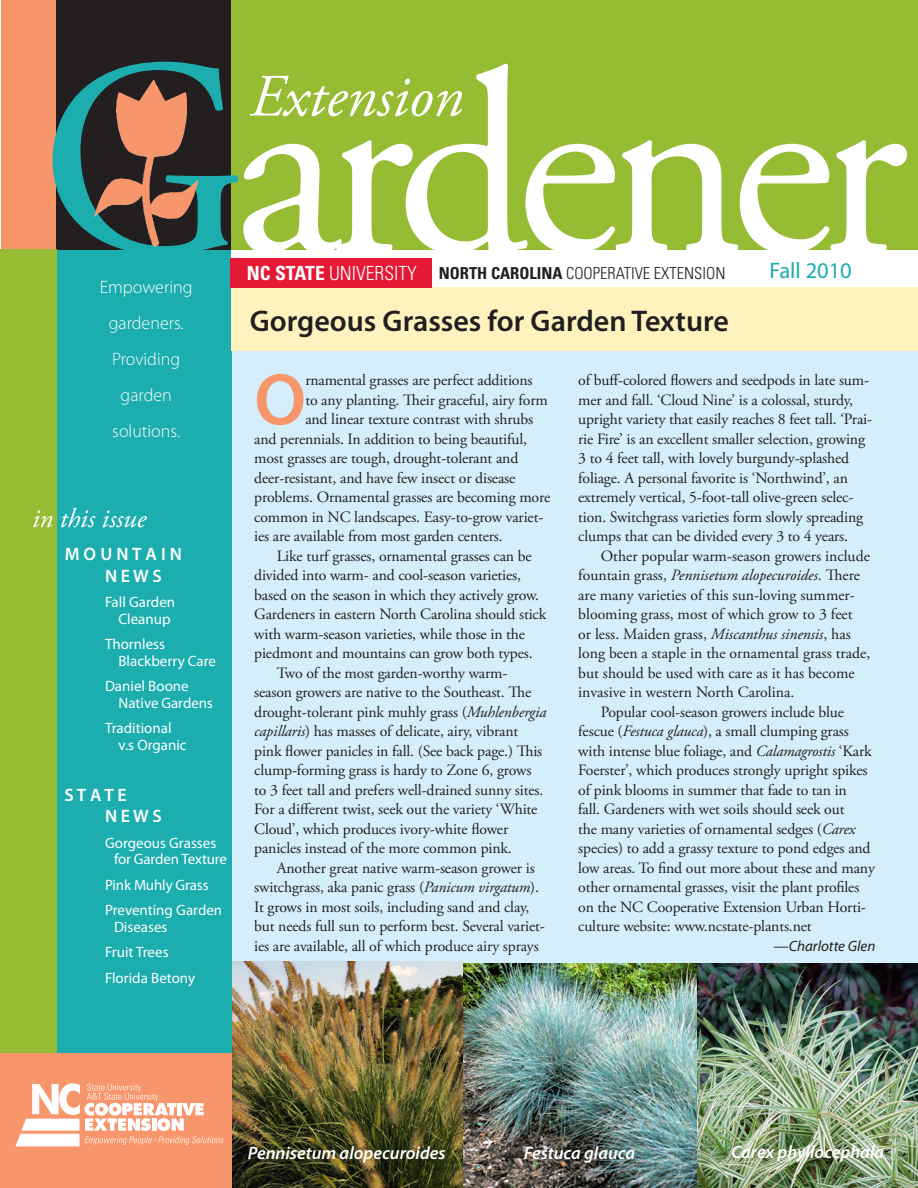
<style>
.page{position:relative;width:918px;height:1188px;background:#fff}
.page>*{position:absolute;margin:0;border:0;box-sizing:border-box;transform-origin:0 0}
.t1{font:261px "Adobe Garamond Pro";letter-spacing:-.05em;color:#fff}
.Body_text{font:600 73.65px "Myriad Pro";color:#f7966b}
.t2{font:italic 60px "Adobe Garamond Pro";color:#fff}
.Headline_1{font:600 30px "Myriad Pro";color:#231f20}
.t3{font:italic 27px "Adobe Garamond Pro";color:#fff}
.t4{font:22.5px "Myriad Pro";color:#1cadae}
.t5{font:300 condensed 19.5px "Univers";color:#fff}
.t6{font:italic 600 18px "Myriad Pro";color:#fff}
.t7{font:300 18px/36px "Myriad Pro";color:#fff;text-align:center}
.t8{font:600 18px "Myriad Pro";color:#fff}
.t9{font:300 condensed 16.5px "Univers";color:#231f20}
.Body_text-2{font:15.75px/19.5px "Adobe Garamond Pro";letter-spacing:-.01em;color:#231f20}
.t10{font:15px/16.5px "Myriad Pro";color:#fff}
.Byline{font:italic 15px "Myriad Pro";color:#231f20}
.s1{font-size:279px;color:#1cadae}
.s2{font-weight:700}
.s3{font-style:italic}
</style>
<div class="page">
<div style="left:232px;top:351px;width:686px;height:613px;background:#d4eff9"></div>
<img style="left:462px;top:964px;width:456px;height:224px">
<img style="left:232px;top:962px;width:230px;height:226px">
<div style="left:0;top:1050px;width:232px;height:138px;background:#f7966b"></div>
<div style="left:1px;top:0;width:55px;height:252px;background:#f7966b"></div>
<div style="left:56px;top:250px;width:176px;height:803px;background:#1cadae"></div>
<div style="left:56px;top:0;width:176px;height:250px;background:#231f20"></div>
<div style="left:232px;top:0;width:686px;height:252px;background:#96bc33"></div>
<div style="left:232px;top:287px;width:686px;height:64px;background:#fef3be"></div>
<img style="left:94px;top:92px;width:61px;height:155px">
<div style="left:0;top:250px;width:56px;height:803px;background:#96bc33"></div>
<div style="left:232px;top:251px;width:686px;height:36px;background:#fff"></div>
<div style="left:231px;top:258px;width:201px;height:30px;background:#e51836"></div>
<svg style="left:16px;top:1083px;width:208px;height:63px"></svg>
<p class="t1" style="left:40px;top:11px;width:869px"><span class="s1">G</span>ardener</p>
<p class="t2" style="left:250px;top:60px;width:215px">Extension</p>
<p class="t7" style="left:100px;top:268px;width:94px">Empowering gardeners.<br>Providing garden</p>
<p class="t7" style="left:112px;top:412px;width:69px">solutions.</p>
<p class="t3" style="left:32px;top:502px;width:115px">in this issue</p>
<p class="t8" style="left:65px;top:543px;width:119px">M O U N T A I N</p>
<p class="t8" style="left:105px;top:564px;width:58px">N E W S</p>
<p class="t10" style="left:105px;top:594px;width:72px;text-align:center">Fall Garden<br>Cleanup</p>
<p class="t10" style="left:118px;top:636px;width:99px;text-indent:-14px">Thornless<br>Blackberry Care</p>
<p class="t10" style="left:118px;top:678px;width:96px;text-indent:-14px">Daniel Boone<br>Native Gardens</p>
<p class="t10" style="left:118px;top:720px;width:70px;text-indent:-14px">Traditional v.s Organic</p>
<p class="t8" style="left:64px;top:784px;width:64px">S T A T E</p>
<p class="t8" style="left:105px;top:805px;width:58px">N E W S</p>
<p class="t10" style="left:114px;top:834px;width:115px;text-indent:-9px">Gorgeous Grasses for Garden Texture</p>
<p class="t10" style="left:105px;top:876px;width:105px">Pink Muhly Grass</p>
<p class="t10" style="left:114px;top:902px;width:110px;text-indent:-9px">Preventing Garden<br>Diseases</p>
<p class="t10" style="left:105px;top:944px;width:65px">Fruit Trees</p>
<p class="t10" style="left:105px;top:969px;width:92px">Florida Betony</p>
<p class="t5" style="left:247px;top:262px;width:171px"><span class="s2">NC STATE</span> UNIVERSITY</p>
<p class="t9" style="left:439px;top:264px;width:288px"><span class="s2">NORTH CAROLINA</span> COOPERATIVE EXTENSION</p>
<p class="t4" style="left:770px;top:256px;width:84px">Fall 2010</p>
<p class="Headline_1" style="left:250px;top:301px;width:481px">Gorgeous Grasses for Garden Texture</p>
<p class="Body_text" style="left:254px;top:353px;width:53px">O</p>
<p class="Body_text-2" style="left:305px;top:371px;width:229px">rnamental grasses are perfect additions</p>
<p class="Body_text-2" style="left:305px;top:391px;width:244px">to any planting. Their graceful, airy form</p>
<p class="Body_text-2" style="left:305px;top:410px;width:230px">and linear texture contrast with shrubs</p>
<p class="Body_text-2" style="left:254px;top:430px;width:274px">and perennials. In addition to being beautiful,</p>
<p class="Body_text-2" style="left:254px;top:449px;width:266px">most grasses are tough, drought-tolerant and</p>
<p class="Body_text-2" style="left:254px;top:469px;width:263px">deer-resistant, and have few insect or disease</p>
<p class="Body_text-2" style="left:254px;top:488px;width:298px">problems. Ornamental grasses are becoming more</p>
<p class="Body_text-2" style="left:254px;top:508px;width:291px">common in NC landscapes. Easy-to-grow variet-</p>
<p class="Body_text-2" style="left:254px;top:527px;width:250px">ies are available from most garden centers.</p>
<p class="Body_text-2" style="left:254px;top:547px;width:294px;text-indent:23px">Like turf grasses, ornamental grasses can be divided into warm- and cool-season varieties, based on the season in which they actively grow.<br>Gardeners in eastern North Carolina should stick with warm-season varieties, while those in the piedmont and mountains can grow both types.</p>
<p class="Body_text-2" style="left:254px;top:664px;width:294px;text-indent:23px">Two of the most garden-worthy warm&shy;season growers are native to the Southeast. The drought-tolerant pink muhly grass (<span class="s3">Muhlenbergia capillaris</span>) has masses of delicate, airy, vibrant pink flower panicles in fall. (See back page.) This clump-forming grass is hardy to Zone 6, grows to 3 feet tall and prefers well-drained sunny sites.<br>For a different twist, seek out the variety ‘White Cloud’, which produces ivory-white flower panicles instead of the more common pink.</p>
<p class="Body_text-2" style="left:254px;top:859px;width:292px;text-indent:23px">Another great native warm-season grower is switchgrass, aka panic grass (<span class="s3">Panicum virgatum</span>).<br>It grows in most soils, including sand and clay, but needs full sun to perform best. Several variet&shy;ies are available, all of which produce airy sprays</p>
<p class="Body_text-2" style="left:578px;top:371px;width:295px">of buff-colored flowers and seedpods in late sum&shy;mer and fall. ‘Cloud Nine’ is a colossal, sturdy, upright variety that easily reaches 8 feet tall. ‘Prai&shy;rie Fire’ is an excellent smaller selection, growing 3 to 4 feet tall, with lovely burgundy-splashed foliage. A personal favorite is ‘Northwind’, an extremely vertical, 5-foot-tall olive-green selec&shy;tion. Switchgrass varieties form slowly spreading clumps that can be divided every 3 to 4 years.</p>
<p class="Body_text-2" style="left:578px;top:547px;width:294px;text-indent:23px">Other popular warm-season growers include fountain grass, <span class="s3">Pennisetum alopecuroides</span>. There are many varieties of this sun-loving summer&shy;blooming grass, most of which grow to 3 feet<br>or less. Maiden grass, <span class="s3">Miscanthus sinensis</span>, has long been a staple in the ornamental grass trade, but should be used with care as it has become invasive in western North Carolina.</p>
<p class="Body_text-2" style="left:578px;top:703px;width:298px;text-indent:23px">Popular cool-season growers include blue fescue (<span class="s3">Festuca glauca</span>), a small clumping grass with intense blue foliage, and <span class="s3">Calamagrostis</span> ‘Kark Foerster’, which produces strongly upright spikes of pink blooms in summer that fade to tan in<br>fall. Gardeners with wet soils should seek out<br>the many varieties of ornamental sedges (<span class="s3">Carex </span>species) to add a grassy texture to pond edges and low areas. To find out more about these and many other ornamental grasses, visit the plant profiles on the NC Cooperative Extension Urban Horti&shy;culture website: www.ncstate-plants.net</p>
<p class="Byline" style="left:773px;top:937px;width:103px">—Charlotte Glen</p>
<p class="t6" style="left:248px;top:1141px;width:199px">Pennisetum alopecuroides</p>
<p class="t6" style="left:524px;top:1141px;width:113px">Festuca glauca</p>
<p class="t6" style="left:731px;top:1140px;width:155px">Carex phyllocephala</p>
</div>
